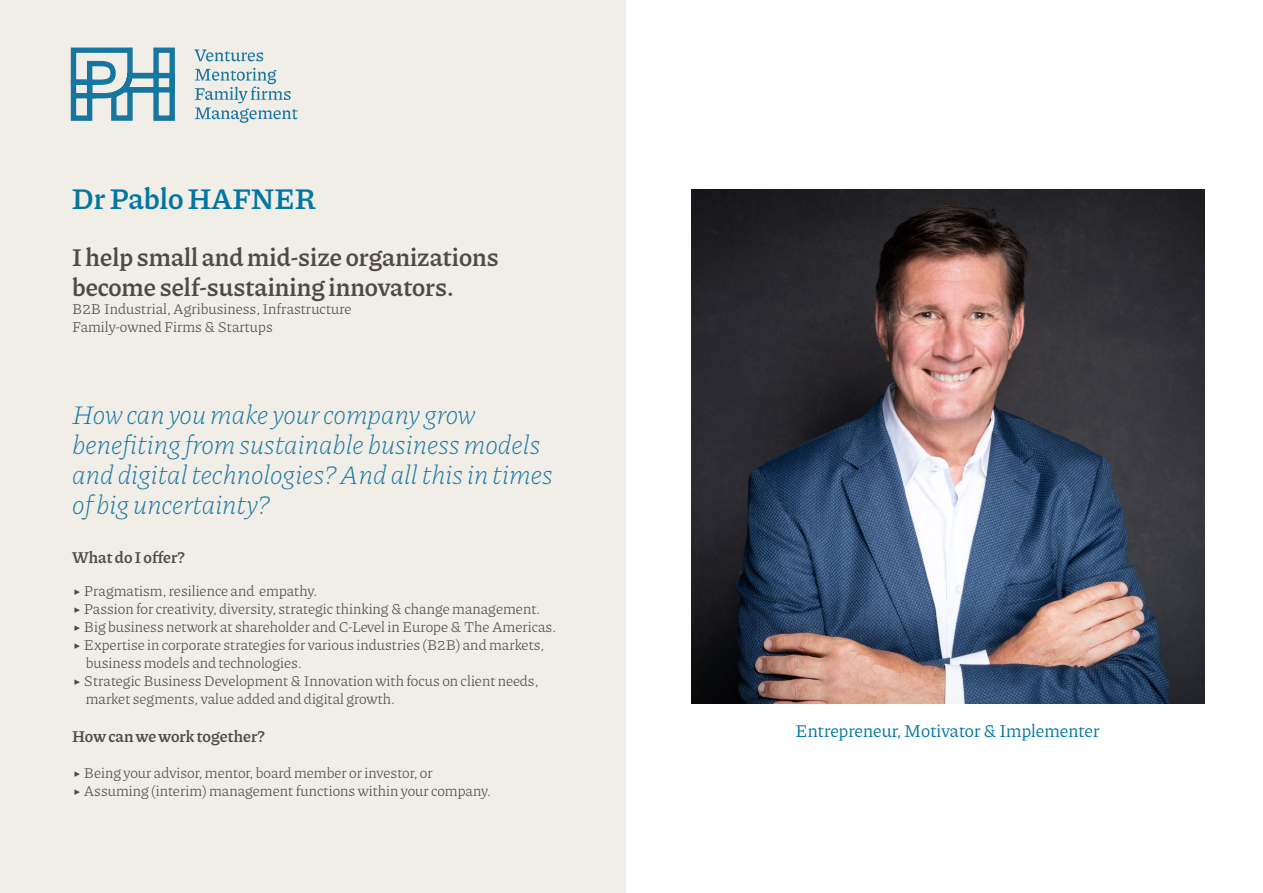
<style>
.page{position:relative;width:1263px;height:893px;background:#fff}
.page>*{position:absolute;margin:0;border:0;box-sizing:border-box;transform-origin:0 0}
.t1{font:600 30px "Piazzolla";color:#0176a2}
.t2{font:italic 200 27px/30px "Piazzolla";color:#1676a2}
.t3{font:600 25.5px/30.6px "Piazzolla";color:#4f4b44}
.t4{font:18px "Piazzolla";color:#0176a2}
.t5{font:600 16.5px "Piazzolla";color:#4f4b44}
.t6{font:300 15px/18px "Piazzolla";color:#4f4b44}
</style>
<div class="page">
<div style="left:0;top:0;width:625px;height:893px;background:#f1ede7"></div>
<img style="left:691px;top:190px;width:513px;height:513px">
<svg style="left:70px;top:47px;width:105px;height:74px"></svg>
<div style="left:73px;top:93px;width:24px;height:5px;background:#1676a2"></div>
<div style="left:153px;top:71px;width:6px;height:22px;background:#1676a2"></div>
<svg style="left:194px;top:50px;width:69px;height:11px"></svg>
<svg style="left:195px;top:68px;width:103px;height:55px"></svg>
<h1 class="t1" style="left:72px;top:178px;width:246px">Dr Pablo HAFNER</h1>
<h3 class="t3" style="left:72px;top:241px;width:428px">I help small and mid-size organizations become self-sustaining innovators.</h3>
<p class="t6" style="left:72px;top:300px;width:281px">B2B Industrial, Agribusiness, Infrastructure<br>Family-owned Firms &amp; Startups</p>
<h2 class="t2" style="left:72px;top:399px;width:482px">How can you make your company grow benefiting from sustainable business models and digital technologies? And all this in times of big uncertainty?</h2>
<p class="t5" style="left:72px;top:547px;width:114px">What do I offer?</p>
<p class="t6" style="left:72px;top:581px;width:246px">▶ Pragmatism, resilience and empathy.</p>
<p class="t6" style="left:72px;top:599px;width:469px">▶ Passion for creativity, diversity, strategic thinking &amp; change management.</p>
<p class="t6" style="left:72px;top:617px;width:485px">▶ Big business network at shareholder and C-Level in Europe &amp; The Americas.</p>
<p class="t6" style="left:72px;top:635px;width:474px">▶ Expertise in corporate strategies for various industries (B2B) and markets,</p>
<p class="t6" style="left:86px;top:653px;width:218px">business models and technologies.</p>
<p class="t6" style="left:72px;top:671px;width:468px">▶ Strategic Business Development &amp; Innovation with focus on client needs,</p>
<p class="t6" style="left:86px;top:689px;width:311px">market segments, value added and digital growth.</p>
<p class="t5" style="left:72px;top:725px;width:194px">How can we work together?</p>
<p class="t6" style="left:72px;top:763px;width:420px">▶ Being your advisor, mentor, board member or investor, or<br>▶ Assuming (interim) management functions within your company.</p>
<p class="t4" style="left:795px;top:720px;width:306px">Entrepreneur, Motivator &amp; Implementer</p>
</div>
